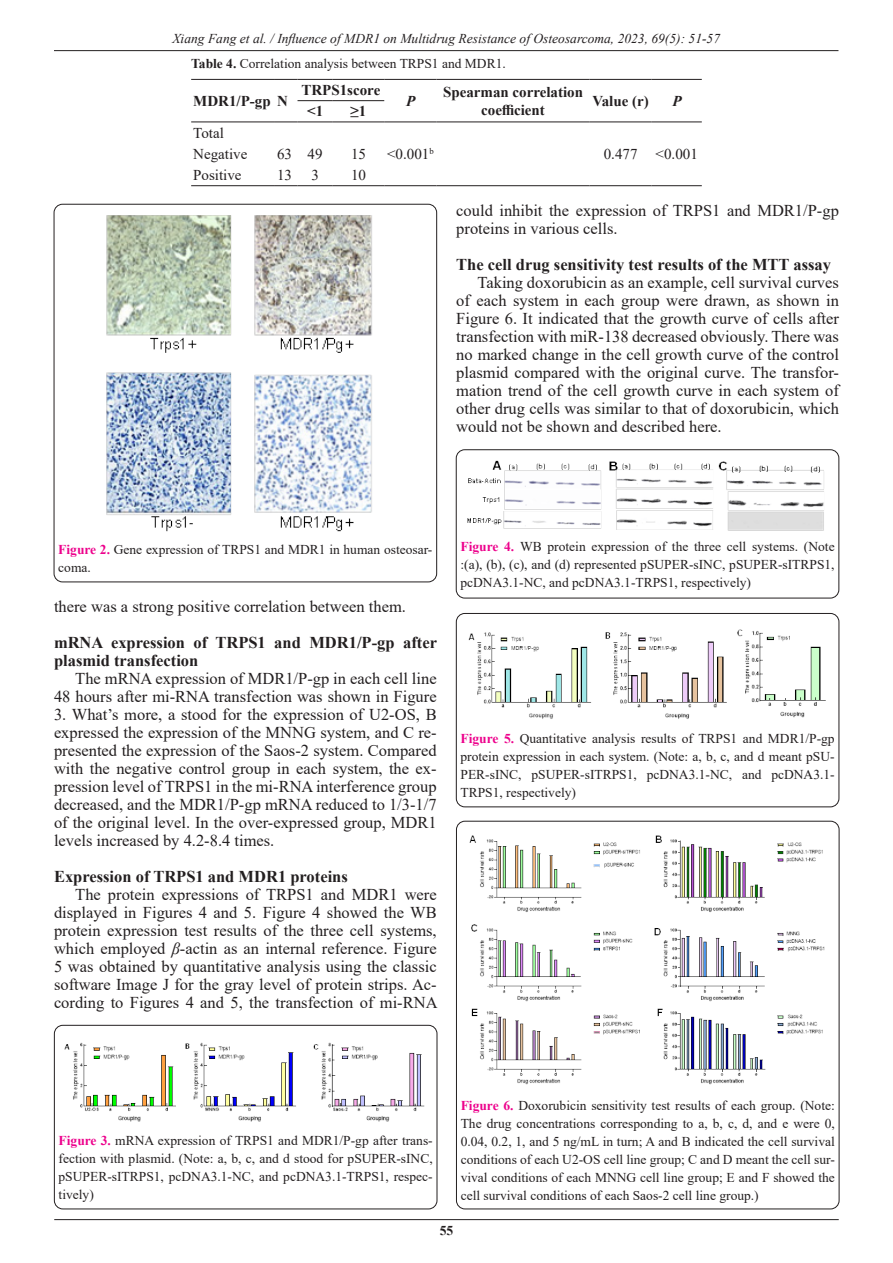
<style>
.page{position:relative;width:893px;height:1263px;background:#fff}
.page>*{position:absolute;margin:0;border:0;box-sizing:border-box;transform-origin:0 0}
.t1{font:16.5px/18px "Times New Roman";color:#231f20;text-align:justify}
.t2{font:700 16.5px/18px "Times New Roman";color:#231f20}
.t3{font:700 15px/18px "Times New Roman";color:#231f20;text-align:center}
.t4{font:15px "Times New Roman";color:#231f20}
.t5{font:italic 700 15px "Times New Roman";color:#231f20}
.t6{font:13.5px/18px "Times New Roman";color:#231f20;text-align:justify}
.t7{font:italic 13.5px "Times New Roman";color:#231f20}
.t8{font:700 13.5px "Times New Roman";color:#231f20}
.s1{font-weight:700}
.s2{font-weight:700;color:#ed028c}
.s3{font-style:italic}
</style>
<div class="page">
<hr style="left:54px;top:50px;width:784px;height:1px;background:#231f20">
<hr style="left:54px;top:1219px;width:785px;height:1px;background:#231f20">
<div style="left:456px;top:821px;width:383px;height:388px;border:1px solid #231f20;border-radius:9px"></div>
<div style="left:54px;top:1025px;width:383px;height:184px;border:1px solid #231f20;border-radius:9px"></div>
<img style="left:64px;top:1042px;width:361px;height:80px">
<div style="left:456px;top:450px;width:383px;height:148px;border:1px solid #231f20;border-radius:9px"></div>
<img style="left:467px;top:460px;width:357px;height:71px">
<div style="left:456px;top:613px;width:383px;height:194px;border:1px solid #231f20;border-radius:9px"></div>
<img style="left:468px;top:629px;width:358px;height:90px">
<img style="left:469px;top:835px;width:356px;height:250px">
<hr style="left:191px;top:79px;width:84px;height:1px;background:#231f20">
<svg style="left:275px;top:79px;width:22px;height:1px"></svg>
<hr style="left:297px;top:79px;width:36px;height:1px;background:#231f20">
<hr style="left:333px;top:79px;width:51px;height:1px;background:#231f20">
<hr style="left:384px;top:79px;width:52px;height:1px;background:#231f20">
<hr style="left:436px;top:79px;width:154px;height:1px;background:#231f20">
<hr style="left:590px;top:79px;width:62px;height:1px;background:#231f20">
<hr style="left:652px;top:79px;width:50px;height:1px;background:#231f20">
<hr style="left:297px;top:100px;width:36px;height:1px;background:#231f20">
<hr style="left:333px;top:100px;width:51px;height:1px;background:#231f20">
<hr style="left:191px;top:122px;width:84px;height:1px;background:#231f20">
<svg style="left:275px;top:122px;width:22px;height:1px"></svg>
<hr style="left:297px;top:122px;width:36px;height:1px;background:#231f20">
<hr style="left:333px;top:122px;width:51px;height:1px;background:#231f20">
<hr style="left:384px;top:122px;width:52px;height:1px;background:#231f20">
<hr style="left:436px;top:122px;width:154px;height:1px;background:#231f20">
<hr style="left:590px;top:122px;width:62px;height:1px;background:#231f20">
<hr style="left:652px;top:122px;width:50px;height:1px;background:#231f20">
<hr style="left:191px;top:185px;width:84px;height:1px;background:#231f20">
<svg style="left:275px;top:185px;width:22px;height:1px"></svg>
<hr style="left:297px;top:185px;width:36px;height:1px;background:#231f20">
<hr style="left:333px;top:185px;width:51px;height:1px;background:#231f20">
<hr style="left:384px;top:185px;width:52px;height:1px;background:#231f20">
<hr style="left:436px;top:185px;width:154px;height:1px;background:#231f20">
<hr style="left:590px;top:185px;width:62px;height:1px;background:#231f20">
<hr style="left:652px;top:185px;width:50px;height:1px;background:#231f20">
<div style="left:54px;top:204px;width:383px;height:378px;border:1px solid #231f20;border-radius:9px"></div>
<img style="left:106px;top:215px;width:266px;height:317px">
<p class="t7" style="left:172px;top:29px;width:549px">Xiang Fang et al. / Influence of MDR1 on Multidrug Resistance of Osteosarcoma, 2023, 69(5): 51-57</p>
<p class="t6" style="left:191px;top:54px;width:316px"><span class="s1">Table 4.</span> Correlation analysis between TRPS1 and MDR1.</p>
<p class="t3" style="left:193px;top:91px;width:96px">MDR1/P-gp N</p>
<p class="t3" style="left:301px;top:81px;width:80px">TRPS1score</p>
<p class="t5" style="left:406px;top:90px;width:11px">P</p>
<p class="t3" style="left:443px;top:82px;width:142px">Spearman correlation coefficient</p>
<p class="t3" style="left:592px;top:91px;width:58px">Value (r)</p>
<p class="t5" style="left:672px;top:90px;width:11px">P</p>
<p class="t3" style="left:307px;top:102px;width:18px">&lt;1</p>
<p class="t3" style="left:351px;top:102px;width:17px">≥1</p>
<p class="t4" style="left:193px;top:122px;width:32px">Total</p>
<p class="t4" style="left:193px;top:143px;width:56px">Negative</p>
<p class="t4" style="left:277px;top:143px;width:16px">63</p>
<p class="t4" style="left:308px;top:143px;width:16px">49</p>
<p class="t4" style="left:351px;top:143px;width:16px">15</p>
<p class="t4" style="left:387px;top:143px;width:48px">&lt;0.001<sup>b</sup></p>
<p class="t4" style="left:604px;top:143px;width:35px">0.477</p>
<p class="t4" style="left:656px;top:143px;width:44px">&lt;0.001</p>
<p class="t4" style="left:193px;top:164px;width:50px">Positive</p>
<p class="t4" style="left:277px;top:164px;width:16px">13</p>
<p class="t4" style="left:311px;top:164px;width:9px">3</p>
<p class="t4" style="left:351px;top:164px;width:16px">10</p>
<p class="t1" style="left:456px;top:201px;width:384px">could inhibit the expression of TRPS1 and MDR1/P-gp proteins in various cells.</p>
<p class="t2" style="left:456px;top:255px;width:376px">The cell drug sensitivity test results of the MTT assay</p>
<p class="t1" style="left:456px;top:273px;width:384px;text-indent:21px">Taking doxorubicin as an example, cell survival curves of each system in each group were drawn, as shown in Figure 6. It indicated that the growth curve of cells after transfection with miR-138 decreased obviously. There was no marked change in the cell growth curve of the control plasmid compared with the original curve. The transfor&shy;mation trend of the cell growth curve in each system of other drug cells was similar to that of doxorubicin, which would not be shown and described here.</p>
<p class="t6" style="left:58px;top:540px;width:376px"><span class="s2">Figure 2.</span> Gene expression of TRPS1 and MDR1 in human osteosar&shy;coma.</p>
<p class="t1" style="left:54px;top:597px;width:353px">there was a strong positive correlation between them.</p>
<p class="t2" style="left:54px;top:633px;width:384px">mRNA expression of TRPS1 and MDR1/P-gp after plasmid transfection</p>
<p class="t1" style="left:54px;top:669px;width:384px;text-align:right">The mRNA expression of MDR1/P-gp in each cell line<br>48 hours after mi-RNA transfection was shown in Figure</p>
<p class="t1" style="left:54px;top:705px;width:384px">3. What’s more, a stood for the expression of U2-OS, B expressed the expression of the MNNG system, and C re&shy;presented the expression of the Saos-2 system. Compared with the negative control group in each system, the ex&shy;pression level of TRPS1 in the mi-RNA interference group decreased, and the MDR1/P-gp mRNA reduced to 1/3-1/7 of the original level. In the over-expressed group, MDR1 levels increased by 4.2-8.4 times.</p>
<p class="t2" style="left:54px;top:867px;width:295px">Expression of TRPS1 and MDR1 proteins</p>
<p class="t1" style="left:54px;top:885px;width:385px;text-indent:21px">The protein expressions of TRPS1 and MDR1 were displayed in Figures 4 and 5. Figure 4 showed the WB protein expression test results of the three cell systems, which employed <span class="s3">β</span>-actin as an internal reference. Figure 5 was obtained by quantitative analysis using the classic software Image J for the gray level of protein strips. Ac&shy;cording to Figures 4 and 5, the transfection of mi-RNA</p>
<p class="t6" style="left:460px;top:537px;width:376px"><span class="s2">Figure 4.</span> WB protein expression of the three cell systems. (Note :(a), (b), (c), and (d) represented pSUPER-sINC, pSUPER-sITRPS1, pcDNA3.1-NC, and pcDNA3.1-TRPS1, respectively)</p>
<p class="t6" style="left:460px;top:729px;width:376px"><span class="s2">Figure 5.</span> Quantitative analysis results of TRPS1 and MDR1/P-gp protein expression in each system. (Note: a, b, c, and d meant pSU-PER-sINC, pSUPER-sITRPS1, pcDNA3.1-NC, and pcDNA3.1- TRPS1, respectively)</p>
<p class="t6" style="left:59px;top:1131px;width:376px"><span class="s2">Figure 3.</span> mRNA expression of TRPS1 and MDR1/P-gp after trans&shy;fection with plasmid. (Note: a, b, c, and d stood for pSUPER-sINC, pSUPER-sITRPS1, pcDNA3.1-NC, and pcDNA3.1-TRPS1, respec&shy;tively)</p>
<p class="t6" style="left:461px;top:1096px;width:376px"><span class="s2">Figure 6.</span> Doxorubicin sensitivity test results of each group. (Note:<br>The drug concentrations corresponding to a, b, c, d, and e were 0, 0.04, 0.2, 1, and 5 ng/mL in turn; A and B indicated the cell survival conditions of each U2-OS cell line group; C and D meant the cell sur&shy;vival conditions of each MNNG cell line group; E and F showed the cell survival conditions of each Saos-2 cell line group.)</p>
<p class="t8" style="left:440px;top:1220px;width:15px">55</p>
</div>
